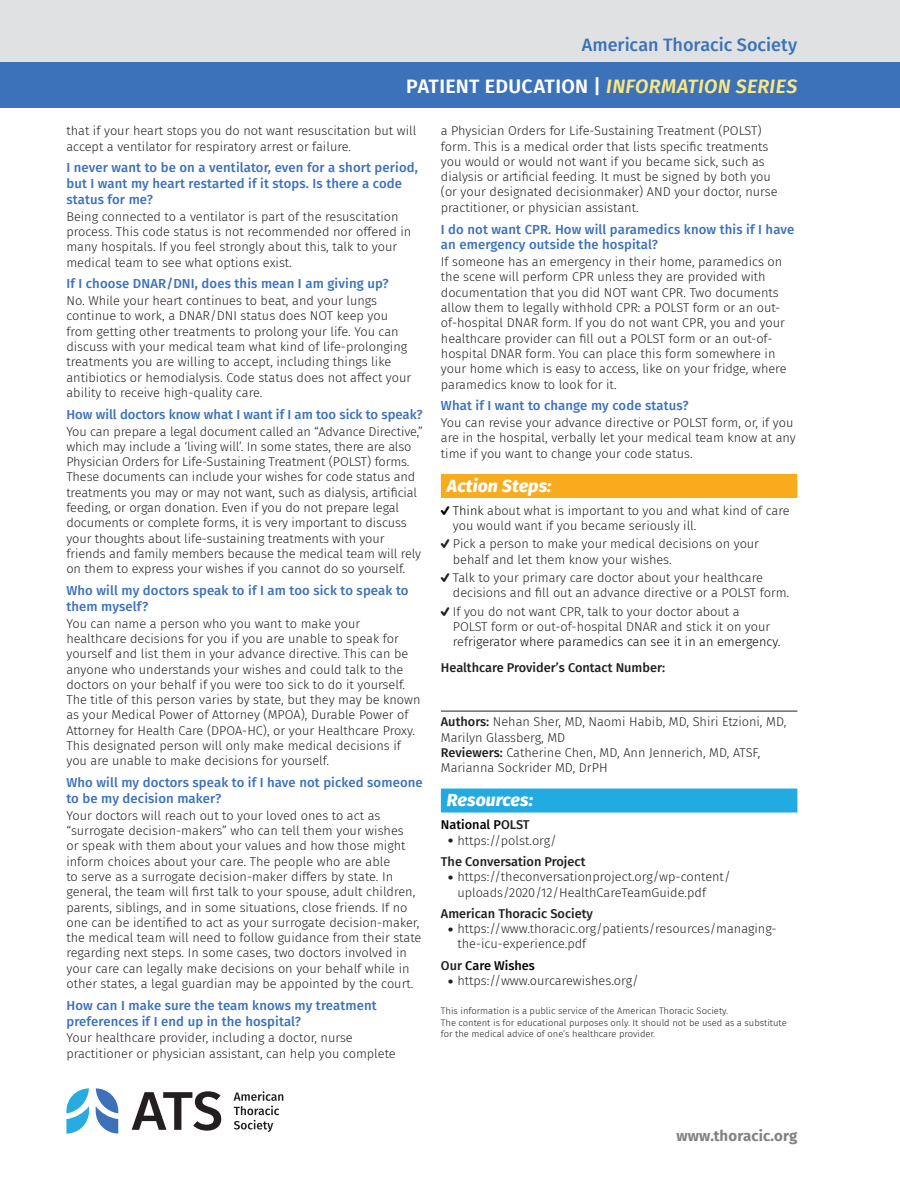
<style>
.page{position:relative;width:900px;height:1187px;background:#fff}
.page>*{position:absolute;margin:0;border:0;box-sizing:border-box;transform-origin:0 0}
.t1{font:600 19.5px "Fira Sans";letter-spacing:.015em;color:#fff}
.t2{font:500 18px "Fira Sans";letter-spacing:-.005em;color:#3c72b9}
.t3{font:italic 800 17.7px "Fira Sans";letter-spacing:.005em;color:#fff}
.t4{font:700 15px "Fira Sans";letter-spacing:.01em;color:#808285}
.t5{font:500 13.2px/15.8px "Fira Sans";letter-spacing:.01em;color:#3c72b9}
.t6{font:300 12.75px/15.3px "Fira Sans";color:#231f20}
.t7{font:500 12.75px "Fira Sans";color:#231f20}
.t8{font:300 9.3px/11.2px "Fira Sans";color:#231f20}
.s1{font-style:italic;color:#fbe780}
.s2{color:#040503}
.s3{font-weight:500}
.s4{font-weight:500;color:#040503}
</style>
<div class="page">
<div style="left:0;top:0;width:899px;height:63px;background:#e0e1e3"></div>
<div style="left:0;top:62px;width:899px;height:46px;background:#3c72b9"></div>
<svg style="left:66px;top:1088px;width:23px;height:45px"></svg>
<svg style="left:96px;top:1088px;width:22px;height:45px"></svg>
<svg style="left:233px;top:1091px;width:50px;height:41px"></svg>
<svg style="left:132px;top:1091px;width:89px;height:39px"></svg>
<div style="left:441px;top:474px;width:356px;height:24px;background:#f8ac1d"></div>
<hr style="left:441px;top:711px;width:356px;height:1px;background:#231f20">
<div style="left:441px;top:788px;width:356px;height:24px;background:#22abe2"></div>
<h2 class="t2" style="left:582px;top:30px;width:217px">American Thoracic Society</h2>
<h1 class="t1" style="left:406px;top:70px;width:392px">PATIENT EDUCATION | <span class="s1">INFORMATION SERIES</span></h1>
<p class="t6" style="left:66px;top:123px;width:351px">that if your heart stops you do not want resuscitation but will accept a ventilator for respiratory arrest or failure.</p>
<p class="t5" style="left:66px;top:159px;width:353px">I never want to be on a ventilator, even for a short period, but I want my heart restarted if it stops. Is there a code status for me?</p>
<p class="t6" style="left:66px;top:208px;width:346px">Being connected to a ventilator is part of the resuscitation process. This code status is not recommended nor offered in many hospitals. If you feel strongly about this, talk to your medical team to see what options exist.</p>
<p class="t5" style="left:66px;top:275px;width:324px">If I choose DNAR/DNI, does this mean I am giving up?</p>
<p class="t6" style="left:66px;top:293px;width:346px">No. While your heart continues to beat, and your lungs continue to work, a DNAR/DNI status does NOT keep you from getting other treatments to prolong your life. You can discuss with your medical team what kind of life-prolonging treatments you are willing to accept, including things like antibiotics or hemodialysis. Code status does not affect your ability to receive high-quality care.</p>
<p class="t5" style="left:66px;top:405px;width:358px">How will doctors know what I want if I am too sick to speak?</p>
<p class="t6" style="left:66px;top:423px;width:358px">You can prepare a legal document called an “Advance Directive,” which may include a ‘living will’. In some states, there are also Physician Orders for Life-Sustaining Treatment (POLST) forms.<br>These documents can include your wishes for code status and treatments you may or may not want, such as dialysis, artificial feeding, or organ donation. Even if you do not prepare legal documents or complete forms, it is very important to discuss your thoughts about life-sustaining treatments with your friends and family members because the medical team will rely on them to express your wishes if you cannot do so yourself.</p>
<p class="t5" style="left:66px;top:582px;width:343px">Who will my doctors speak to if I am too sick to speak to them myself?</p>
<p class="t6" style="left:66px;top:615px;width:355px">You can name a person who you want to make your healthcare decisions for you if you are unable to speak for yourself and list them in your advance directive. This can be anyone who understands your wishes and could talk to the doctors on your behalf if you were too sick to do it yourself.<br>The title of this person varies by state, but they may be known as your Medical Power of Attorney (MPOA), Durable Power of Attorney for Health Care (DPOA-HC), or your Healthcare Proxy.<br>This designated person will only make medical decisions if you are unable to make decisions for yourself.</p>
<p class="t5" style="left:66px;top:774px;width:358px">Who will my doctors speak to if I have not picked someone to be my decision maker?</p>
<p class="t6" style="left:66px;top:807px;width:356px">Your doctors will reach out to your loved ones to act as “surrogate decision-makers” who can tell them your wishes<br>or speak with them about your values and how those might inform choices about your care. The people who are able<br>to serve as a surrogate decision-maker differs by state. In general, the team will first talk to your spouse, adult children, parents, siblings, and in some situations, close friends. If no one can be identified to act as your surrogate decision-maker, the medical team will need to follow guidance from their state regarding next steps. In some cases, two doctors involved in your care can legally make decisions on your behalf while in other states, a legal guardian may be appointed by the court.</p>
<p class="t5" style="left:66px;top:996px;width:312px">How can I make sure the team knows my treatment preferences if I end up in the hospital?</p>
<p class="t6" style="left:66px;top:1030px;width:331px">Your healthcare provider, including a doctor, nurse practitioner or physician assistant, can help you complete</p>
<p class="t6" style="left:441px;top:123px;width:338px">a Physician Orders for Life-Sustaining Treatment (POLST) form. This is a medical order that lists specific treatments you would or would not want if you became sick, such as dialysis or artificial feeding. It must be signed by both you (or your designated decisionmaker) AND your doctor, nurse practitioner, or physician assistant.</p>
<p class="t5" style="left:441px;top:220px;width:355px">I do not want CPR. How will paramedics know this if I have an emergency outside the hospital?</p>
<p class="t6" style="left:441px;top:254px;width:347px">If someone has an emergency in their home, paramedics on the scene will perform CPR unless they are provided with documentation that you did NOT want CPR. Two documents allow them to legally withhold CPR: a POLST form or an out&shy;of-hospital DNAR form. If you do not want CPR, you and your healthcare provider can fill out a POLST form or an out-of&shy;hospital DNAR form. You can place this form somewhere in your home which is easy to access, like on your fridge, where paramedics know to look for it.</p>
<p class="t5" style="left:441px;top:397px;width:249px">What if I want to change my code status?</p>
<p class="t6" style="left:441px;top:415px;width:356px">You can revise your advance directive or POLST form, or, if you are in the hospital, verbally let your medical team know at any time if you want to change your code status.</p>
<h3 class="t3" style="left:447px;top:470px;width:106px">Action Steps:</h3>
<p class="t6" style="left:453px;top:502px;width:338px"><span class="s2">Think</span> about what is important to you and what kind of care you would want if you became seriously ill.</p>
<p class="t6" style="left:453px;top:536px;width:307px">Pick a person to make your medical decisions on your behalf and let them know your wishes.</p>
<p class="t6" style="left:453px;top:570px;width:338px">Talk to your primary care doctor about your healthcare decisions and fill out an advance directive or a POLST form.</p>
<p class="t6" style="left:453px;top:603px;width:329px">If you do not want CPR, talk to your doctor about a<br>POLST form or out-of-hospital DNAR and stick it on your ref<span class="s2">rigerator where paramedics can see it in an emergency.</span></p>
<p class="t7" style="left:441px;top:657px;width:226px">Healthcare Provider’s Contact Number:</p>
<p class="t6" style="left:441px;top:714px;width:347px"><span class="s3">Authors:</span> Nehan Sher, MD, Naomi Habib, MD, Shiri Etzioni, MD, Marilyn Glassberg, MD<br><span class="s3">Reviewers:</span> Catherine Chen, MD, Ann Jennerich, MD, ATSF, Marianna Sockrider MD, DrPH</p>
<h3 class="t3" style="left:447px;top:784px;width:88px">Resources:</h3>
<p class="t6" style="left:457px;top:817px;width:101px;text-indent:-16px"><span class="s4">National P</span><span class="s3">OLST </span>https://polst.org/</p>
<p class="t7" style="left:441px;top:851px;width:146px">The Conversation Project</p>
<p class="t6" style="left:457px;top:869px;width:275px">https://theconversationproject.org/wp-content/ uploads/2020/12/HealthCareTeamGuide.pdf</p>
<p class="t7" style="left:441px;top:903px;width:153px">American Thoracic Society</p>
<p class="t6" style="left:457px;top:921px;width:321px">https://www.thoracic.org/patients/resources/managing&shy;the-icu-experience.pdf</p>
<p class="t6" style="left:457px;top:957px;width:183px;text-indent:-16px"><span class="s3">Our</span> <span class="s4">Care Wishes </span>https://www.ourcarewishes.org/</p>
<p class="t8" style="left:441px;top:1005px;width:347px">This information is a public service of the American Thoracic Society.<br>The content is for educational purposes only. It should not be used as a substitute for the medical advice of one’s healthcare provider.</p>
<p class="t4" style="left:676px;top:1123px;width:122px">www.thoracic.org</p>
</div>
